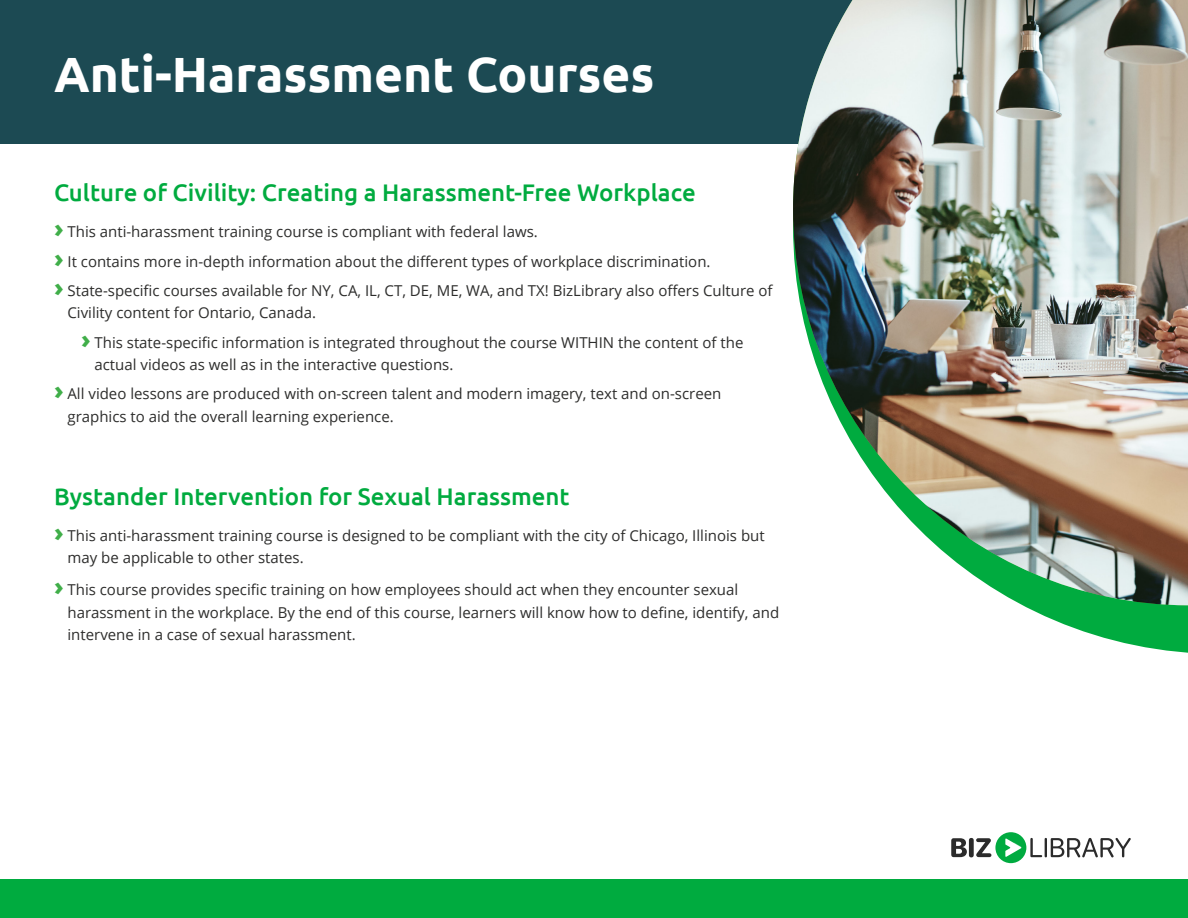
<style>
.page{position:relative;width:1188px;height:918px;background:#fff}
.page>*{position:absolute;margin:0;border:0;box-sizing:border-box;transform-origin:0 0}
.t1{font:700 49.5px "Ubuntu";color:#fff}
.t2{font:500 24px "Ubuntu";color:#00ab3f}
.t3{font:15px/22.5px "Open Sans";color:#2d2d2c}
.s1{font-weight:800;font-size:24px;color:#40ae49}
</style>
<div class="page">
<div style="left:0;top:0;width:1188px;height:144px;background:#1c4a53"></div>
<svg style="left:1022px;top:605px;width:166px;height:48px;fill:#00ab3f"></svg>
<img style="left:793px;top:0;width:395px;height:605px">
<div style="left:0;top:880px;width:1188px;height:38px;background:#00ab3f"></div>
<svg style="left:951px;top:838px;width:16px;height:19px"></svg>
<div style="left:969px;top:838px;width:5px;height:19px;background:#2b2b2b;border-radius:2px"></div>
<svg style="left:976px;top:838px;width:15px;height:19px"></svg>
<div style="left:995px;top:832px;width:31px;height:31px;background:#00ab40;border-radius:50%"></div>
<svg style="left:1005px;top:839px;width:16px;height:18px"></svg>
<svg style="left:1030px;top:838px;width:101px;height:19px"></svg>
<p class="t1" style="left:54px;top:45px;width:602px">Anti-Harassment Courses</p>
<p class="t2" style="left:54px;top:178px;width:643px">Culture of Civility: Creating a Harassment-Free Workplace</p>
<p class="t3" style="left:54px;top:220px;width:485px"><span class="s1">›</span> This anti-harassment training course is compliant with federal laws.</p>
<p class="t3" style="left:54px;top:250px;width:658px"><span class="s1">›</span> It contains more in-depth information about the different types of workplace discrimination.</p>
<p class="t3" style="left:68px;top:279px;width:707px;text-indent:-14px"><span class="s1">›</span> State-specific courses available for NY, CA, IL, CT, DE, ME, WA, and TX! BizLibrary also offers Culture of<br>Civility content for Ontario, Canada.</p>
<p class="t3" style="left:94px;top:331px;width:650px;text-indent:-14px"><span class="s1">›</span> This state-specific information is integrated throughout the course WITHIN the content of the actual videos as well as in the interactive questions.</p>
<p class="t3" style="left:68px;top:382px;width:655px;text-indent:-14px"><span class="s1">›</span> All video lessons are produced with on-screen talent and modern imagery, text and on-screen graphics to aid the overall learning experience.</p>
<p class="t2" style="left:54px;top:481px;width:517px">Bystander Intervention for Sexual Harassment</p>
<p class="t3" style="left:68px;top:523px;width:699px;text-indent:-14px"><span class="s1">›</span> This anti-harassment training course is designed to be compliant with the city of Chicago, Illinois but may be applicable to other states.</p>
<p class="t3" style="left:68px;top:578px;width:713px;text-indent:-14px"><span class="s1">›</span> This course provides specific training on how employees should act when they encounter sexual harassment in the workplace. By the end of this course, learners will know how to define, identify, and intervene in a case of sexual harassment.</p>
</div>
